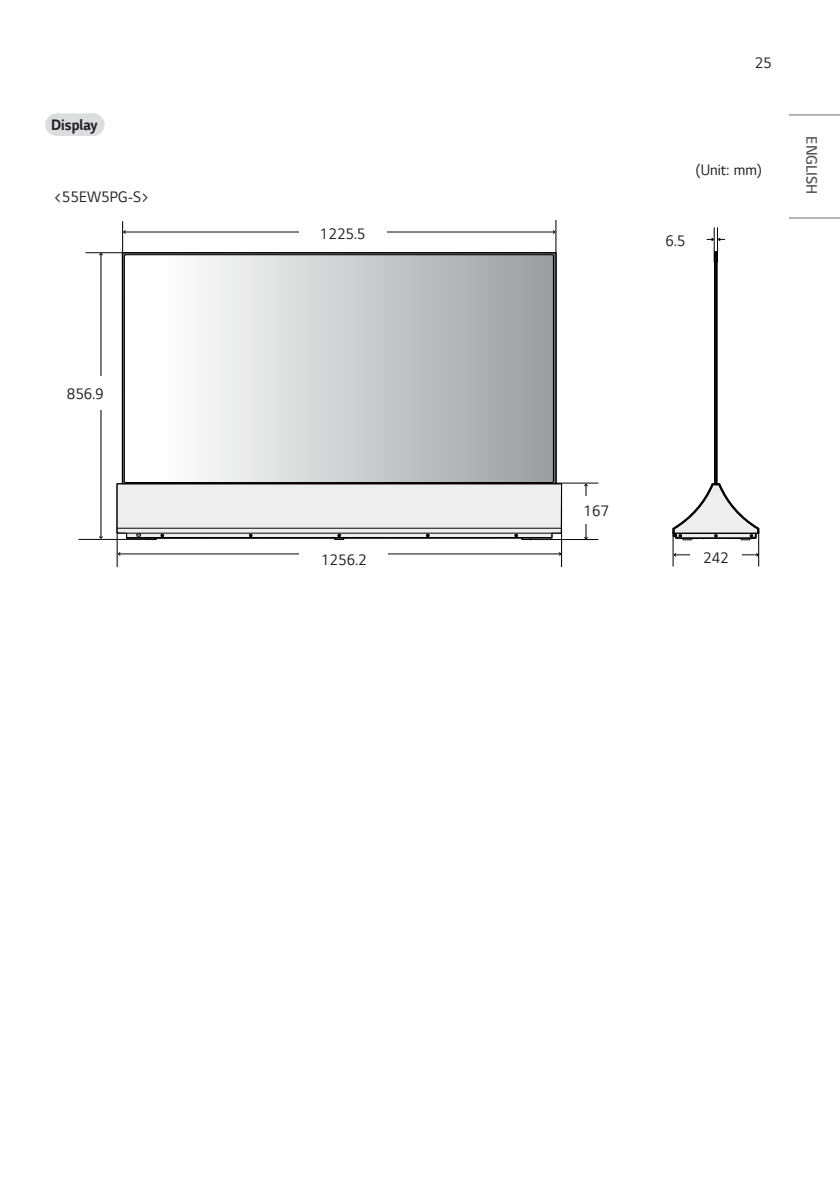
<style>
.page{position:relative;width:840px;height:1191px;background:#fff}
.page>*{position:absolute;margin:0;border:0;box-sizing:border-box;transform-origin:0 0}
.Body{font:16px "LG Smart";color:#231f20;scale:.95 1}
.Body_Right{font:16px "LG Smart";color:#231f20;scale:.95 1}
.t1{font:300 16px "LG Smart";color:#57585a;scale:.95 1}
.Gray_Title{font:700 16px "LG Smart";color:#231f20;scale:.95 1}
</style>
<div class="page">
<hr style="left:788px;top:217px;width:51px;height:1px;background:#6c6d70">
<hr style="left:788px;top:114px;width:51px;height:1px;background:#6c6d70">
<div style="left:56px;top:113px;width:36px;height:22px;background:#e8e9ea"></div>
<div style="left:56px;top:114px;width:36px;height:22px;background:#dcdddf"></div>
<svg style="left:91px;top:113px;width:2px;height:23px"></svg>
<hr style="left:122px;top:221px;width:1px;height:33px;background:#000">
<hr style="left:555px;top:220px;width:1px;height:34px;background:#000">
<hr style="left:560px;top:533px;width:1px;height:33px;background:#000">
<hr style="left:672px;top:533px;width:1px;height:33px;background:#000">
<hr style="left:757px;top:533px;width:1px;height:33px;background:#000">
<hr style="left:117px;top:533px;width:1px;height:34px;background:#000">
<hr style="left:124px;top:231px;width:430px;height:1px;background:#000">
<hr style="left:119px;top:553px;width:441px;height:1px;background:#000">
<hr style="left:674px;top:554px;width:83px;height:1px;background:#000">
<hr style="left:86px;top:252px;width:36px;height:1px;background:#000">
<hr style="left:79px;top:539px;width:68px;height:1px;background:#000">
<hr style="left:529px;top:539px;width:68px;height:1px;background:#000">
<hr style="left:521px;top:482px;width:76px;height:1px;background:#000">
<hr style="left:100px;top:254px;width:1px;height:284px;background:#000">
<svg style="left:99px;top:253px;width:4px;height:3px"></svg>
<svg style="left:99px;top:536px;width:4px;height:3px"></svg>
<hr style="left:585px;top:485px;width:1px;height:53px;background:#000">
<hr style="left:713px;top:228px;width:1px;height:34px;background:#000">
<hr style="left:716px;top:228px;width:1px;height:34px;background:#000">
<svg style="left:706px;top:238px;width:18px;height:3px"></svg>
<svg style="left:116px;top:483px;width:445px;height:57px;background:#d6d6d7"></svg>
<svg style="left:124px;top:254px;width:429px;height:229px"></svg>
<hr style="left:714px;top:252px;width:1px;height:231px;background:#000">
<hr style="left:715px;top:252px;width:1px;height:231px;background:#000">
<hr style="left:716px;top:252px;width:1px;height:231px;background:#000">
<svg style="left:672px;top:483px;width:87px;height:57px"></svg>
<div style="left:298px;top:220px;width:88px;height:26px;background:#fff"></div>
<div style="left:299px;top:546px;width:89px;height:26px;background:#fff"></div>
<div style="left:54px;top:376px;width:62px;height:33px;background:#fff"></div>
<div style="left:570px;top:496px;width:51px;height:28px;background:#fff"></div>
<div style="left:689px;top:546px;width:52px;height:22px;background:#fff"></div>
<p class="Gray_Title" style="left:51px;top:114px;width:51px">Display</p>
<p class="Body" style="left:53px;top:186px;width:103px">&lt;55EW5PG-S&gt;</p>
<p class="Body" style="left:67px;top:383px;width:40px">856.9</p>
<p class="Body" style="left:320px;top:223px;width:49px">1225.5</p>
<p class="Body" style="left:321px;top:549px;width:49px">1256.2</p>
<p class="Body" style="left:754px;top:52px;width:20px">25</p>
<p class="Body_Right" style="left:695px;top:159px;width:71px">(Unit: mm)</p>
<p class="Body" style="left:665px;top:230px;width:22px">6.5</p>
<p class="t1" style="left:822px;top:136px;width:62px;rotate:90deg">ENGLISH</p>
<p class="Body" style="left:583px;top:500px;width:29px">167</p>
<p class="Body" style="left:702px;top:547px;width:29px">242</p>
</div>
